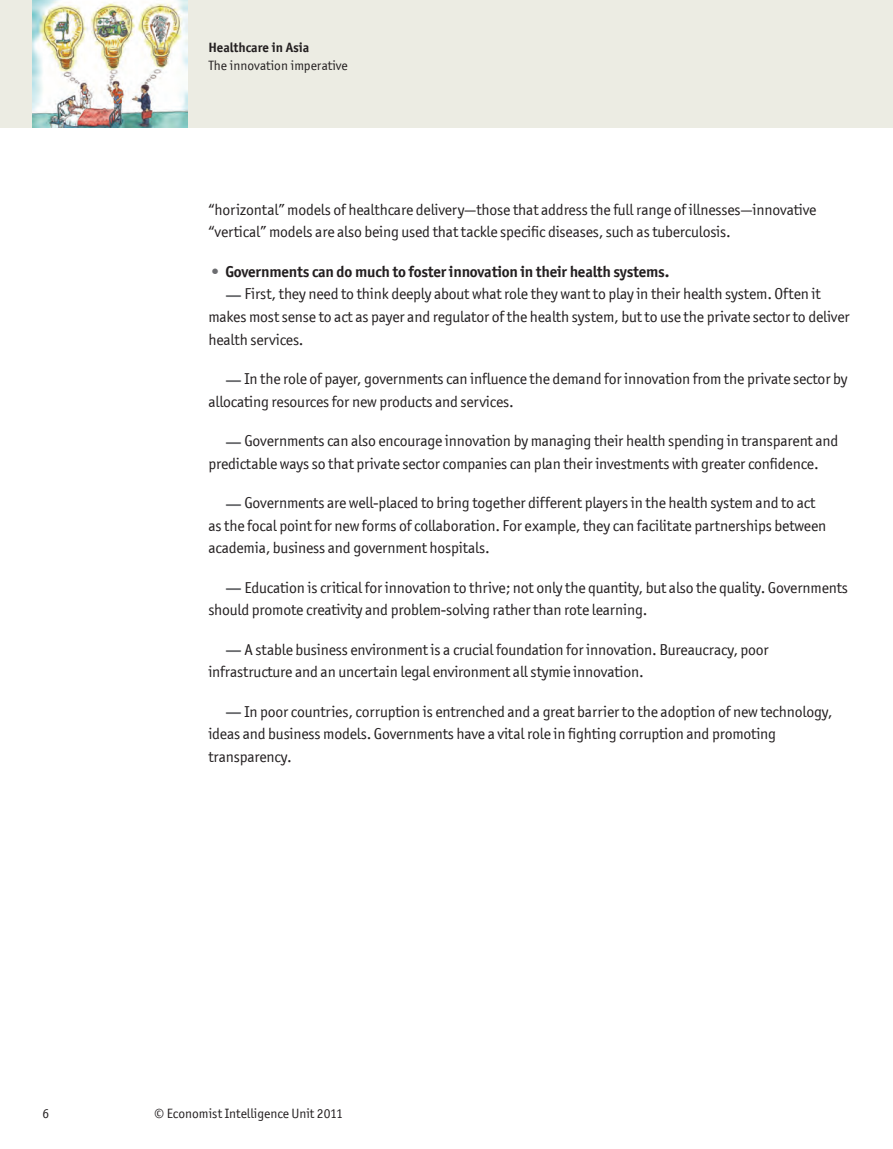
<style>
.page{position:relative;width:893px;height:1149px;background:#fff}
.page>*{position:absolute;margin:0;border:0;box-sizing:border-box;transform-origin:0 0}
.t1{font:15.75px/22.5px "Officina San ITC";letter-spacing:-.01em;color:#231f20}
.t2{font:700 15.75px "Officina San ITC";letter-spacing:-.01em;color:#231f20}
.t3{font:13.5px "Officina San ITC";color:#231f20}
.t4{font:700 13.5px "Officina San ITC";color:#231f20}
.s1{font-size:19.5px;color:#6c6d70}
.s2{font-weight:700;font-size:19.5px;color:#6c6d70}
</style>
<div class="page">
<div style="left:0;top:0;width:893px;height:128px;background:#ecece3"></div>
<img style="left:33px;top:0;width:154px;height:128px">
<p class="t4" style="left:208px;top:39px;width:103px">Healthcare in Asia</p>
<p class="t3" style="left:208px;top:58px;width:141px">The innovation imperative</p>
<p class="t1" style="left:208px;top:198px;width:610px">“horizontal” models of healthcare delivery—those that address the full range of illnesses—innovative “vertical” models are also being used that tackle specific diseases, such as tuberculosis.</p>
<p class="t2" style="left:208px;top:262px;width:463px"><span class="s1">•</span> Governments can do much to foster innovation in their health systems.</p>
<p class="t1" style="left:208px;top:283px;width:643px;text-indent:17px"><span class="s2">—</span> First, they need to think deeply about what role they want to play in their health system. Often it makes most sense to act as payer and regulator of the health system, but to use the private sector to deliver health services.</p>
<p class="t1" style="left:208px;top:367px;width:641px;text-indent:17px"><span class="s2">—</span> In the role of payer, governments can influence the demand for innovation from the private sector by allocating resources for new products and services.</p>
<p class="t1" style="left:208px;top:429px;width:631px;text-indent:17px"><span class="s2">—</span> Governments can also encourage innovation by managing their health spending in transparent and predictable ways so that private sector companies can plan their investments with greater confidence.</p>
<p class="t1" style="left:208px;top:491px;width:619px;text-indent:17px"><span class="s2">—</span> Governments are well-placed to bring together different players in the health system and to act as the focal point for new forms of collaboration. For example, they can facilitate partnerships between academia, business and government hospitals.</p>
<p class="t1" style="left:208px;top:576px;width:641px;text-indent:17px"><span class="s2">—</span> Education is critical for innovation to thrive; not only the quantity, but also the quality. Governments should promote creativity and problem-solving rather than rote learning.</p>
<p class="t1" style="left:208px;top:638px;width:562px;text-indent:17px"><span class="s2">—</span> A stable business environment is a crucial foundation for innovation. Bureaucracy, poor infrastructure and an uncertain legal environment all stymie innovation.</p>
<p class="t1" style="left:208px;top:700px;width:626px;text-indent:17px"><span class="s2">—</span> In poor countries, corruption is entrenched and a great barrier to the adoption of new technology, ideas and business models. Governments have a vital role in fighting corruption and promoting transparency.</p>
<p class="t3" style="left:43px;top:1105px;width:8px">6</p>
<p class="t3" style="left:155px;top:1105px;width:190px">© Economist Intelligence Unit 2011</p>
</div>
